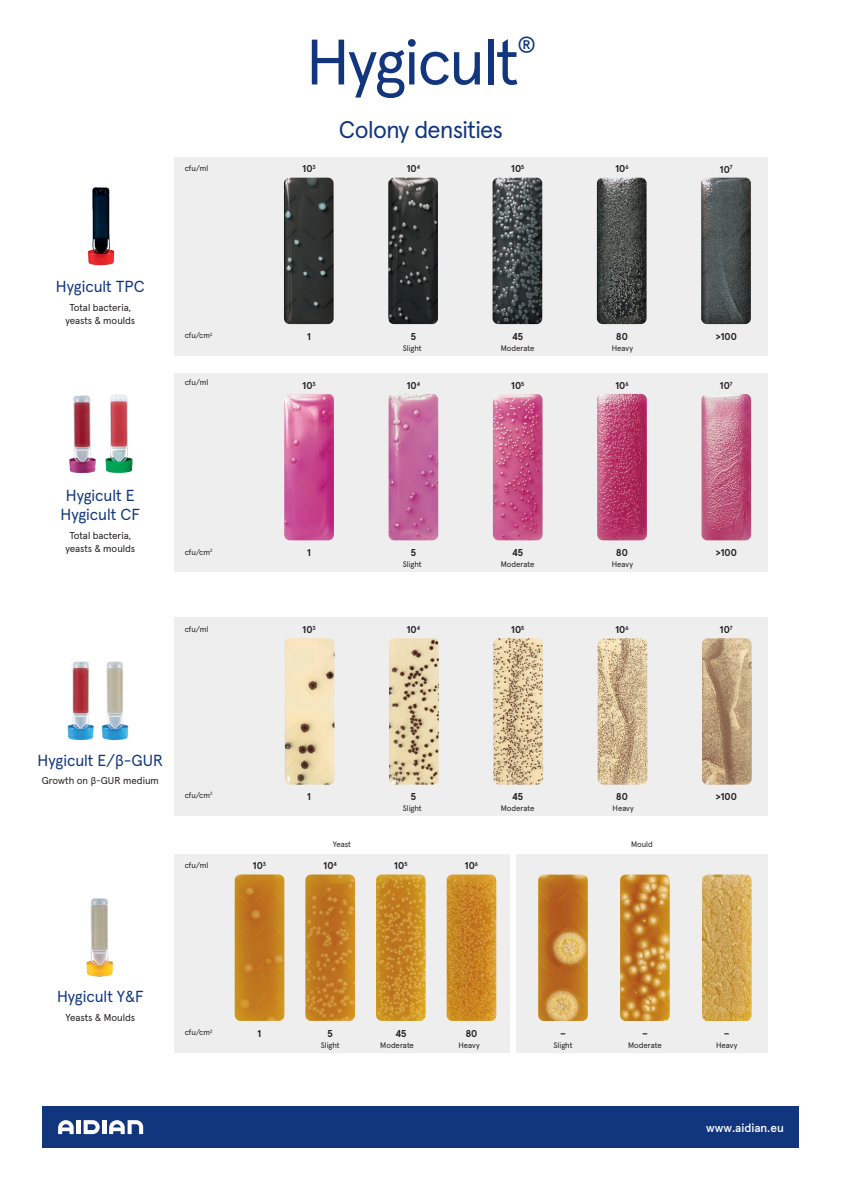
<style>
.page{position:relative;width:842px;height:1191px;background:#fff}
.page>*{position:absolute;margin:0;border:0;box-sizing:border-box;transform-origin:0 0}
.t1{font:64px "Apercu Pro";letter-spacing:-.025em;color:#11367e}
.t2{font:24px "Apercu Pro";letter-spacing:-.025em;color:#11367e}
.t3{font:21px "Apercu Pro";color:#11367e}
.t4{font:16px/18.7px "Apercu Pro";color:#11367e;text-align:center}
.t5{font:500 12px "Apercu Pro";color:#fff}
.t6{font:700 10px "Apercu Pro";color:#231f20}
.t7{font:10px/13px "Apercu Pro";letter-spacing:-.005em;color:#231f20;text-align:center}
.t8{font:8px "Apercu Pro";color:#231f20}
</style>
<div class="page">
<div style="left:174px;top:157px;width:594px;height:199px;background:#eeeeef"></div>
<div style="left:174px;top:617px;width:594px;height:199px;background:#eeeeef"></div>
<div style="left:174px;top:373px;width:594px;height:199px;background:#eeeeef"></div>
<div style="left:174px;top:854px;width:336px;height:198px;background:#eeeeef"></div>
<div style="left:516px;top:854px;width:252px;height:198px;background:#eeeeef"></div>
<div style="left:43px;top:1106px;width:756px;height:42px;background:#11367e"></div>
<svg style="left:84px;top:1120px;width:16px;height:14px"></svg>
<hr style="left:77px;top:1120px;width:4px;height:14px;background:#fff">
<hr style="left:102px;top:1120px;width:4px;height:14px;background:#fff">
<svg style="left:58px;top:1120px;width:16px;height:14px"></svg>
<svg style="left:109px;top:1120px;width:34px;height:14px"></svg>
<img style="left:284px;top:178px;width:50px;height:146px">
<img style="left:388px;top:178px;width:50px;height:146px">
<img style="left:493px;top:178px;width:49px;height:146px">
<img style="left:597px;top:178px;width:49px;height:146px">
<img style="left:701px;top:178px;width:50px;height:146px">
<img style="left:284px;top:394px;width:50px;height:146px">
<img style="left:389px;top:394px;width:49px;height:146px">
<img style="left:493px;top:394px;width:49px;height:146px">
<img style="left:597px;top:394px;width:50px;height:146px">
<img style="left:701px;top:394px;width:50px;height:146px">
<img style="left:285px;top:638px;width:49px;height:146px">
<img style="left:389px;top:638px;width:50px;height:146px">
<img style="left:493px;top:638px;width:50px;height:146px">
<img style="left:598px;top:638px;width:49px;height:146px">
<img style="left:702px;top:638px;width:50px;height:146px">
<img style="left:235px;top:874px;width:49px;height:147px">
<img style="left:305px;top:874px;width:50px;height:147px">
<img style="left:376px;top:874px;width:50px;height:147px">
<img style="left:447px;top:874px;width:49px;height:147px">
<img style="left:538px;top:874px;width:50px;height:147px">
<img style="left:620px;top:874px;width:50px;height:147px">
<img style="left:702px;top:874px;width:50px;height:147px">
<img style="left:87px;top:187px;width:28px;height:79px">
<img style="left:105px;top:394px;width:28px;height:79px">
<img style="left:69px;top:395px;width:27px;height:78px">
<img style="left:67px;top:661px;width:27px;height:79px">
<img style="left:102px;top:661px;width:27px;height:79px">
<img style="left:86px;top:898px;width:27px;height:79px">
<p class="t8" style="left:185px;top:162px;width:25px">cfu/ml</p>
<h3 class="t4" style="left:56px;top:276px;width:90px">Hygicult TPC</h3>
<p class="t7" style="left:65px;top:300px;width:71px">Total bacteria, yeasts &amp; moulds</p>
<p class="t8" style="left:185px;top:329px;width:29px">cfu/cm<sup>2</sup></p>
<p class="t8" style="left:185px;top:376px;width:25px">cfu/ml</p>
<h3 class="t4" style="left:61px;top:485px;width:81px">Hygicult E<br>Hygicult CF</h3>
<p class="t7" style="left:65px;top:528px;width:71px">Total bacteria, yeasts &amp; moulds</p>
<p class="t8" style="left:185px;top:545px;width:29px">cfu/cm<sup>2</sup></p>
<p class="t8" style="left:185px;top:622px;width:25px">cfu/ml</p>
<h1 class="t1" style="left:306px;top:13px;width:214px">Hygicult</h1>
<h3 class="t3" style="left:517px;top:29px;width:20px">®</h3>
<p class="t6" style="left:302px;top:161px;width:15px">10<sup>3</sup></p>
<h2 class="t2" style="left:339px;top:111px;width:165px">Colony densities</h2>
<p class="t6" style="left:407px;top:161px;width:15px">10<sup>4</sup></p>
<p class="t6" style="left:511px;top:161px;width:15px">10<sup>5</sup></p>
<p class="t6" style="left:615px;top:161px;width:15px">10<sup>6</sup></p>
<p class="t6" style="left:307px;top:329px;width:5px">1</p>
<p class="t6" style="left:411px;top:329px;width:7px">5</p>
<p class="t6" style="left:512px;top:329px;width:12px">45</p>
<p class="t6" style="left:616px;top:329px;width:13px">80</p>
<p class="t8" style="left:403px;top:342px;width:21px">Slight</p>
<p class="t8" style="left:501px;top:342px;width:35px">Moderate</p>
<p class="t8" style="left:612px;top:342px;width:23px">Heavy</p>
<p class="t6" style="left:302px;top:377px;width:15px">10<sup>3</sup></p>
<p class="t6" style="left:407px;top:377px;width:15px">10<sup>4</sup></p>
<p class="t6" style="left:511px;top:377px;width:15px">10<sup>5</sup></p>
<p class="t6" style="left:615px;top:377px;width:15px">10<sup>6</sup></p>
<p class="t6" style="left:307px;top:545px;width:5px">1</p>
<p class="t6" style="left:411px;top:545px;width:7px">5</p>
<p class="t6" style="left:512px;top:545px;width:12px">45</p>
<p class="t6" style="left:616px;top:545px;width:13px">80</p>
<p class="t8" style="left:403px;top:558px;width:21px">Slight</p>
<p class="t8" style="left:501px;top:558px;width:35px">Moderate</p>
<p class="t8" style="left:612px;top:558px;width:23px">Heavy</p>
<p class="t6" style="left:302px;top:622px;width:15px">10<sup>3</sup></p>
<p class="t6" style="left:407px;top:622px;width:15px">10<sup>4</sup></p>
<p class="t6" style="left:511px;top:622px;width:15px">10<sup>5</sup></p>
<p class="t6" style="left:615px;top:622px;width:15px">10<sup>6</sup></p>
<h3 class="t4" style="left:38px;top:749px;width:127px">Hygicult E/β-GUR</h3>
<p class="t7" style="left:42px;top:773px;width:119px">Growth on β-GUR medium</p>
<p class="t8" style="left:185px;top:789px;width:29px">cfu/cm<sup>2</sup></p>
<p class="t8" style="left:185px;top:858px;width:25px">cfu/ml</p>
<p class="t6" style="left:253px;top:858px;width:15px">10<sup>3</sup></p>
<p class="t6" style="left:307px;top:788px;width:5px">1</p>
<p class="t8" style="left:333px;top:838px;width:20px">Yeast</p>
<p class="t6" style="left:323px;top:858px;width:15px">10<sup>4</sup></p>
<p class="t6" style="left:411px;top:788px;width:7px">5</p>
<p class="t6" style="left:512px;top:788px;width:12px">45</p>
<p class="t8" style="left:403px;top:802px;width:21px">Slight</p>
<p class="t8" style="left:501px;top:802px;width:35px">Moderate</p>
<p class="t6" style="left:394px;top:858px;width:15px">10<sup>5</sup></p>
<p class="t6" style="left:465px;top:858px;width:15px">10<sup>6</sup></p>
<p class="t6" style="left:616px;top:788px;width:13px">80</p>
<p class="t8" style="left:612px;top:802px;width:23px">Heavy</p>
<p class="t8" style="left:631px;top:838px;width:23px">Mould</p>
<p class="t6" style="left:720px;top:161px;width:14px">10<sup>7</sup></p>
<p class="t6" style="left:716px;top:329px;width:23px">&gt;100</p>
<p class="t6" style="left:720px;top:377px;width:14px">10<sup>7</sup></p>
<p class="t6" style="left:716px;top:545px;width:23px">&gt;100</p>
<p class="t6" style="left:720px;top:622px;width:14px">10<sup>7</sup></p>
<p class="t6" style="left:716px;top:788px;width:23px">&gt;100</p>
<h3 class="t4" style="left:57px;top:986px;width:88px">Hygicult Y&amp;F</h3>
<p class="t7" style="left:66px;top:1010px;width:71px">Yeasts &amp; Moulds</p>
<p class="t8" style="left:185px;top:1026px;width:29px">cfu/cm<sup>2</sup></p>
<p class="t6" style="left:258px;top:1025px;width:5px">1</p>
<p class="t6" style="left:328px;top:1025px;width:7px">5</p>
<p class="t6" style="left:395px;top:1025px;width:12px">45</p>
<p class="t6" style="left:466px;top:1025px;width:13px">80</p>
<p class="t6" style="left:560px;top:1025px;width:7px">–</p>
<p class="t6" style="left:642px;top:1025px;width:7px">–</p>
<p class="t6" style="left:724px;top:1025px;width:7px">–</p>
<p class="t8" style="left:321px;top:1039px;width:21px">Slight</p>
<p class="t8" style="left:553px;top:1039px;width:21px">Slight</p>
<p class="t8" style="left:380px;top:1039px;width:35px">Moderate</p>
<p class="t8" style="left:628px;top:1039px;width:35px">Moderate</p>
<p class="t8" style="left:458px;top:1039px;width:23px">Heavy</p>
<p class="t8" style="left:716px;top:1039px;width:23px">Heavy</p>
<h3 class="t5" style="left:706px;top:1118px;width:79px">www.aidian.eu</h3>
</div>
